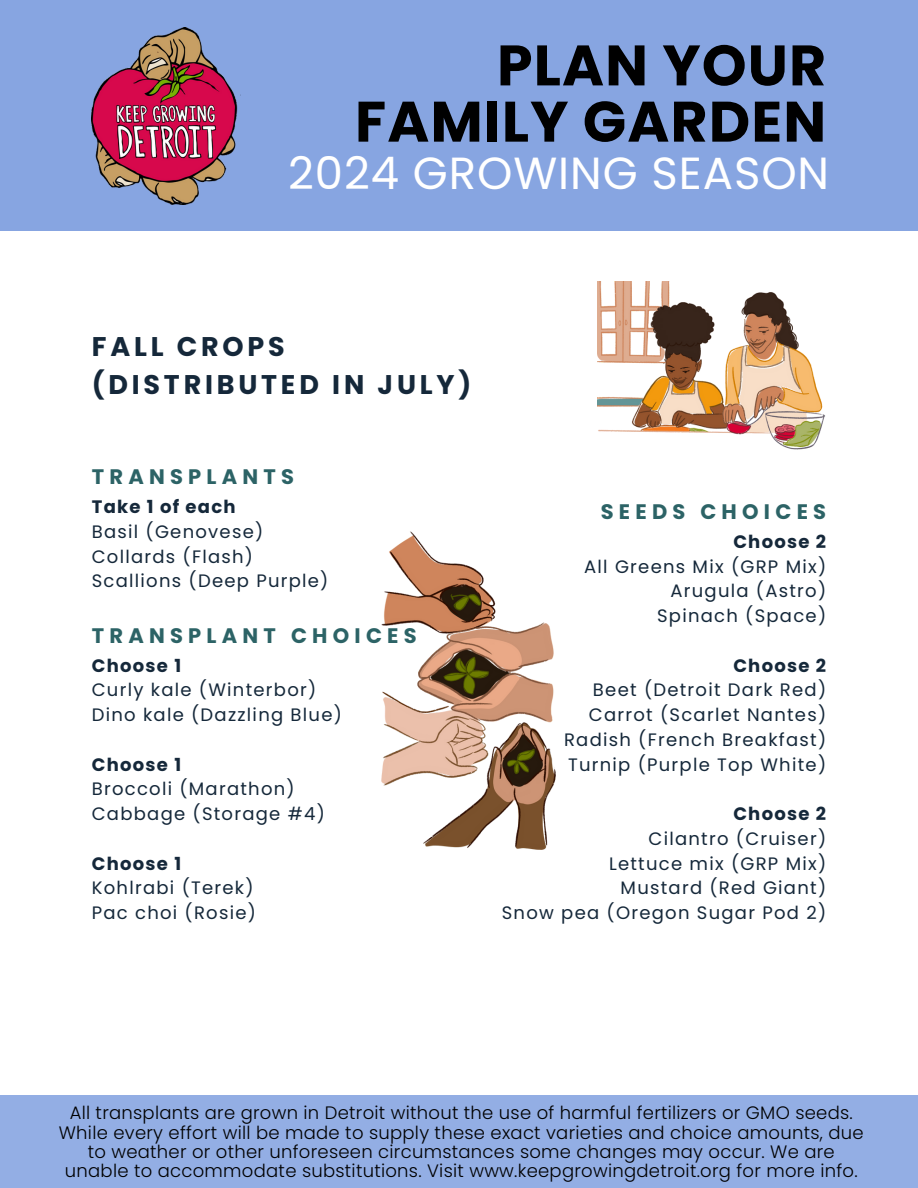
<style>
.page{position:relative;width:918px;height:1188px;background:#fff}
.page>*{position:absolute;margin:0;border:0;box-sizing:border-box;transform-origin:0 0}
.t1{font:700 57px/56.2px "Poppins";letter-spacing:.02em;color:#000;text-align:right}
.t2{font:45px "Poppins";letter-spacing:.02em;color:#fff}
.t3{font:700 27px/37.2px "Poppins";letter-spacing:.14em;color:#15283a}
.t4{font:700 21px "Poppins";letter-spacing:.25em;color:#2c6366}
.t5{font:18px "Poppins";letter-spacing:.07em;color:#15283a}
.t6{font:300 18px/19.2px "Poppins";letter-spacing:.015em;color:#000;text-align:center}
.t7{font:700 18px "Poppins";letter-spacing:.07em;color:#15283a}
</style>
<div class="page">
<img style="left:382px;top:532px;width:174px;height:318px">
<img style="left:598px;top:282px;width:227px;height:168px">
<div style="left:0;top:0;width:918px;height:231px;background:#87a5e1"></div>
<div style="left:0;top:1095px;width:918px;height:93px;background:#93aee4"></div>
<img style="left:92px;top:28px;width:146px;height:176px">
<p class="t1" style="left:355px;top:37px;width:473px">PLAN YOUR<br>FAMILY GARDEN</p>
<p class="t2" style="left:288px;top:142px;width:543px">2024 GROWING SEASON</p>
<p class="t3" style="left:92px;top:328px;width:381px">FALL CROPS (DISTRIBUTED IN JULY)</p>
<p class="t4" style="left:92px;top:462px;width:204px">TRANSPLANTS</p>
<p class="t7" style="left:92px;top:494px;width:145px">Take 1 of each</p>
<p class="t4" style="left:601px;top:497px;width:227px">SEEDS CHOICES</p>
<p class="t5" style="left:92px;top:519px;width:173px">Basil (Genovese)</p>
<p class="t5" style="left:92px;top:544px;width:163px">Collards (Flash)</p>
<p class="t5" style="left:92px;top:569px;width:238px">Scallions (Deep Purple)</p>
<p class="t7" style="left:733px;top:529px;width:94px">Choose 2</p>
<p class="t5" style="left:584px;top:554px;width:243px">All Greens Mix (GRP Mix)</p>
<p class="t5" style="left:670px;top:578px;width:157px">Arugula (Astro)</p>
<p class="t5" style="left:657px;top:603px;width:171px">Spinach (Space)</p>
<p class="t7" style="left:733px;top:653px;width:94px">Choose 2</p>
<p class="t5" style="left:593px;top:677px;width:235px">Beet (Detroit Dark Red)</p>
<p class="t5" style="left:589px;top:702px;width:239px">Carrot (Scarlet Nantes)</p>
<p class="t5" style="left:564px;top:727px;width:264px">Radish (French Breakfast)</p>
<p class="t5" style="left:568px;top:752px;width:260px">Turnip (Purple Top White)</p>
<p class="t7" style="left:733px;top:801px;width:94px">Choose 2</p>
<p class="t5" style="left:649px;top:826px;width:179px">Cilantro (Cruiser)</p>
<p class="t5" style="left:609px;top:851px;width:219px">Lettuce mix (GRP Mix)</p>
<p class="t5" style="left:621px;top:875px;width:207px">Mustard (Red Giant)</p>
<p class="t5" style="left:502px;top:900px;width:326px">Snow pea (Oregon Sugar Pod 2)</p>
<p class="t4" style="left:92px;top:621px;width:326px">TRANSPLANT CHOICES</p>
<p class="t7" style="left:92px;top:653px;width:91px">Choose 1</p>
<p class="t5" style="left:92px;top:677px;width:226px">Curly kale (Winterbor)</p>
<p class="t5" style="left:92px;top:702px;width:252px">Dino kale (Dazzling Blue)</p>
<p class="t7" style="left:92px;top:752px;width:91px">Choose 1</p>
<p class="t5" style="left:92px;top:776px;width:204px">Broccoli (Marathon)</p>
<p class="t5" style="left:92px;top:801px;width:235px">Cabbage (Storage #4)</p>
<p class="t7" style="left:92px;top:851px;width:91px">Choose 1</p>
<p class="t5" style="left:92px;top:875px;width:163px">Kohlrabi (Terek)</p>
<p class="t5" style="left:92px;top:900px;width:166px">Pac choi (Rosie)</p>
<p class="t6" style="left:59px;top:1104px;width:806px">All transplants are grown in Detroit without the use of harmful fertilizers or GMO seeds.<br>While every effort will be made to supply these exact varieties and choice amounts, due to weather or other unforeseen circumstances some changes may occur. We are unable to accommodate substitutions. Visit www.keepgrowingdetroit.org for more info.</p>
</div>
